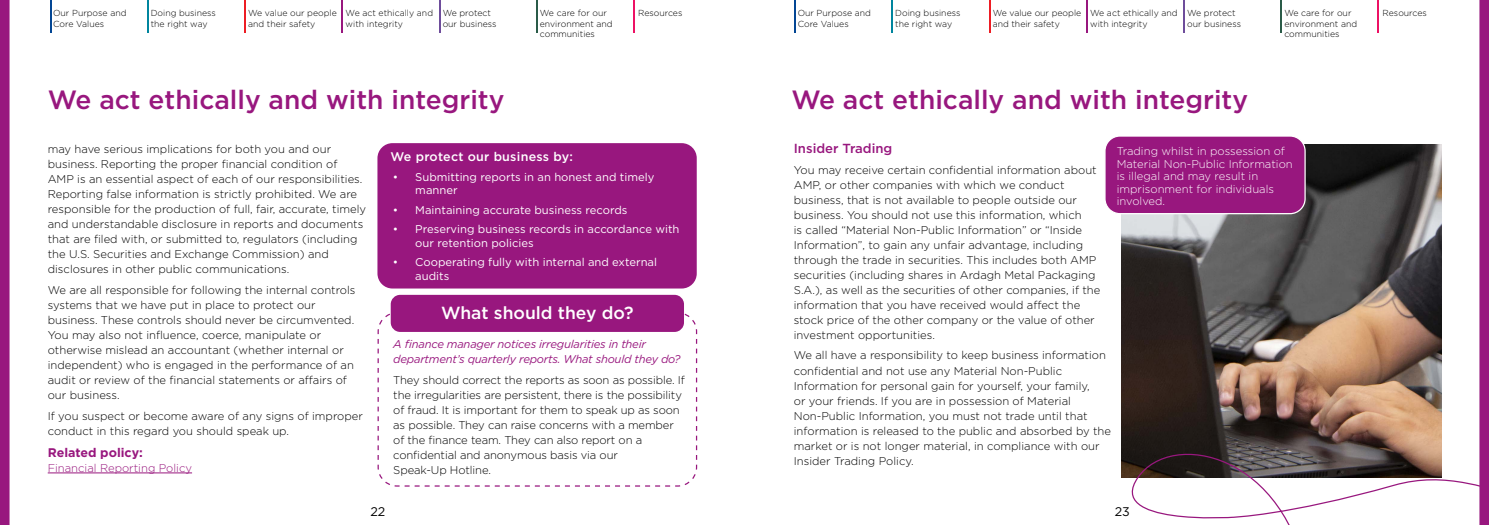
<style>
.page{position:relative;width:1489px;height:525px;background:#fff}
.page>*{position:absolute;margin:0;border:0;box-sizing:border-box;transform-origin:0 0}
.t1{font:500 26.38px "Gotham";color:#98177e}
.t2{font:500 17.5px "Gotham";color:#fff}
.t3{font:500 13.12px "Gotham";color:#98177e}
.t4{font:500 12.5px "Gotham";letter-spacing:.02em;color:#fff}
.t5{font:700 12.5px "Gotham";color:#98177e}
.t6{font:12.5px "Gotham";color:#000}
.t7{font:300 11.25px/15px "Gotham";color:#000}
.t8{font:11.25px/13.8px "Gotham";color:#fff}
.t9{font:300 11.25px/12.5px "Gotham";color:#fff}
.t10{font:italic 11.25px/15px "Gotham";letter-spacing:-.02em;color:#98177e}
.t11{font:300 11.25px "Gotham";color:#98177e}
.t12{font:300 8.75px/10.5px "Gotham";color:#000}
</style>
<div class="page">
<svg style="left:0;top:0;width:10px;height:524px;background:#9c2183"></svg>
<svg style="left:1479px;top:0;width:9px;height:427px;background:#9d2284"></svg>
<hr style="left:244px;top:0;width:2px;height:33px;background:#ed1d24">
<hr style="left:536px;top:0;width:1px;height:33px;background:#2a5b48">
<hr style="left:50px;top:0;width:1px;height:33px;background:#034694">
<hr style="left:341px;top:0;width:2px;height:33px;background:#98177e">
<hr style="left:633px;top:0;width:1px;height:33px;background:#ed1164">
<hr style="left:147px;top:0;width:2px;height:33px;background:#00859e">
<hr style="left:439px;top:0;width:1px;height:33px;background:#6e4d9b">
<hr style="left:988px;top:0;width:2px;height:33px;background:#ed1d24">
<hr style="left:1280px;top:0;width:1px;height:33px;background:#2a5b48">
<hr style="left:794px;top:0;width:1px;height:33px;background:#034694">
<hr style="left:1085px;top:0;width:2px;height:33px;background:#98177e">
<hr style="left:1377px;top:0;width:1px;height:33px;background:#ed1164">
<hr style="left:891px;top:0;width:2px;height:33px;background:#00859e">
<hr style="left:1183px;top:0;width:1px;height:33px;background:#6e4d9b">
<img style="left:1121px;top:144px;width:319px;height:283px">
<div style="left:1104px;top:136px;width:200px;height:77px;background:#98177e;border-radius:15px"></div>
<div style="left:1104px;top:135px;width:201px;height:79px;border:1px solid #fff;border-radius:15px"></div>
<div style="left:377px;top:143px;width:319px;height:145px;background:#98177e;border-radius:15px"></div>
<svg style="left:377px;top:311px;width:320px;height:176px"></svg>
<div style="left:391px;top:295px;width:293px;height:37px;background:#98177e;border-radius:9px"></div>
<hr style="left:48px;top:472px;width:144px;height:1px;background:#98177e">
<svg style="left:1121px;top:427px;width:367px;height:97px"></svg>
<p class="t12" style="left:53px;top:8px;width:75px">Our Purpose and<br>Core Values</p>
<p class="t12" style="left:345px;top:8px;width:89px">We act ethically and with integrity</p>
<p class="t12" style="left:1187px;top:8px;width:55px">We protect our business</p>
<p class="t12" style="left:1284px;top:8px;width:74px">We care for our environment and communities</p>
<p class="t12" style="left:442px;top:8px;width:55px">We protect our business</p>
<p class="t12" style="left:540px;top:8px;width:74px">We care for our environment and communities</p>
<p class="t12" style="left:151px;top:8px;width:67px">Doing business the right way</p>
<p class="t12" style="left:248px;top:8px;width:90px">We value our people</p>
<p class="t12" style="left:638px;top:8px;width:46px">Resources</p>
<p class="t12" style="left:248px;top:18px;width:69px">and their safety</p>
<p class="t12" style="left:797px;top:8px;width:75px">Our Purpose and<br>Core Values</p>
<p class="t12" style="left:1090px;top:8px;width:89px">We act ethically and with integrity</p>
<p class="t12" style="left:895px;top:8px;width:67px">Doing business the right way</p>
<p class="t12" style="left:992px;top:8px;width:90px">We value our people</p>
<p class="t12" style="left:1382px;top:8px;width:46px">Resources</p>
<p class="t12" style="left:992px;top:18px;width:69px">and their safety</p>
<h1 class="t1" style="left:48px;top:82px;width:458px">We act ethically and with integrity</h1>
<p class="t4" style="left:390px;top:149px;width:184px">We protect our business by:</p>
<p class="t8" style="left:415px;top:169px;width:240px;text-indent:-22px">• Submitting reports in an honest and timely manner</p>
<p class="t8" style="left:393px;top:203px;width:236px">• Maintaining accurate business records</p>
<p class="t8" style="left:415px;top:222px;width:266px;text-indent:-22px">• Preserving business records in accordance with our retention policies</p>
<p class="t8" style="left:415px;top:255px;width:243px;text-indent:-22px">• Cooperating fully with internal and external audits</p>
<h2 class="t2" style="left:441px;top:301px;width:194px">What should they do?</h2>
<p class="t10" style="left:393px;top:336px;width:289px">A finance manager notices irregularities in their department’s quarterly reports. What should they do?</p>
<p class="t7" style="left:393px;top:372px;width:293px">They should correct the reports as soon as possible. If the irregularities are persistent, there is the possibility of fraud. It is important for them to speak up as soon as possible. They can raise concerns with a member of the finance team. They can also report on a confidential and anonymous basis via our<br>Speak-Up Hotline.</p>
<p class="t7" style="left:48px;top:141px;width:320px">may have serious implications for both you and our business. Reporting the proper financial condition of AMP is an essential aspect of each of our responsibilities.<br>Reporting false information is strictly prohibited. We are responsible for the production of full, fair, accurate, timely and understandable disclosure in reports and documents that are filed with, or submitted to, regulators (including the U.S. Securities and Exchange Commission) and disclosures in other public communications.</p>
<p class="t7" style="left:48px;top:282px;width:309px">We are all responsible for following the internal controls systems that we have put in place to protect our business. These controls should never be circumvented.<br>You may also not influence, coerce, manipulate or otherwise mislead an accountant (whether internal or independent) who is engaged in the performance of an audit or review of the financial statements or affairs of our business.</p>
<p class="t7" style="left:48px;top:407px;width:317px">If you suspect or become aware of any signs of improper conduct in this regard you should speak up.</p>
<p class="t5" style="left:48px;top:444px;width:97px">Related policy:</p>
<p class="t11" style="left:48px;top:460px;width:146px">Financial Reporting Policy</p>
<h1 class="t1" style="left:791px;top:82px;width:458px">We act ethically and with integrity</h1>
<p class="t3" style="left:793px;top:140px;width:100px">Insider Trading</p>
<p class="t7" style="left:793px;top:162px;width:308px">You may receive certain confidential information about AMP, or other companies with which we conduct business, that is not available to people outside our business. You should not use this information, which<br>is called “Material Non-Public Information” or “Inside Information”, to gain any unfair advantage, including through the trade in securities. This includes both AMP securities (including shares in Ardagh Metal Packaging S.A.), as well as the securities of other companies, if the information that you have received would affect the stock price of the other company or the value of other investment opportunities.</p>
<p class="t7" style="left:793px;top:347px;width:319px">We all have a responsibility to keep business information confidential and not use any Material Non-Public Information for personal gain for yourself, your family,<br>or your friends. If you are in possession of Material Non-Public Information, you must not trade until that information is released to the public and absorbed by the market or is not longer material, in compliance with our Insider Trading Policy.</p>
<p class="t9" style="left:1116px;top:145px;width:177px">Trading whilst in possession of<br>Material Non-Public Information is illegal and may result in imprisonment for individuals involved.</p>
<p class="t6" style="left:370px;top:504px;width:16px">22</p>
<p class="t6" style="left:1114px;top:504px;width:17px">23</p>
</div>
